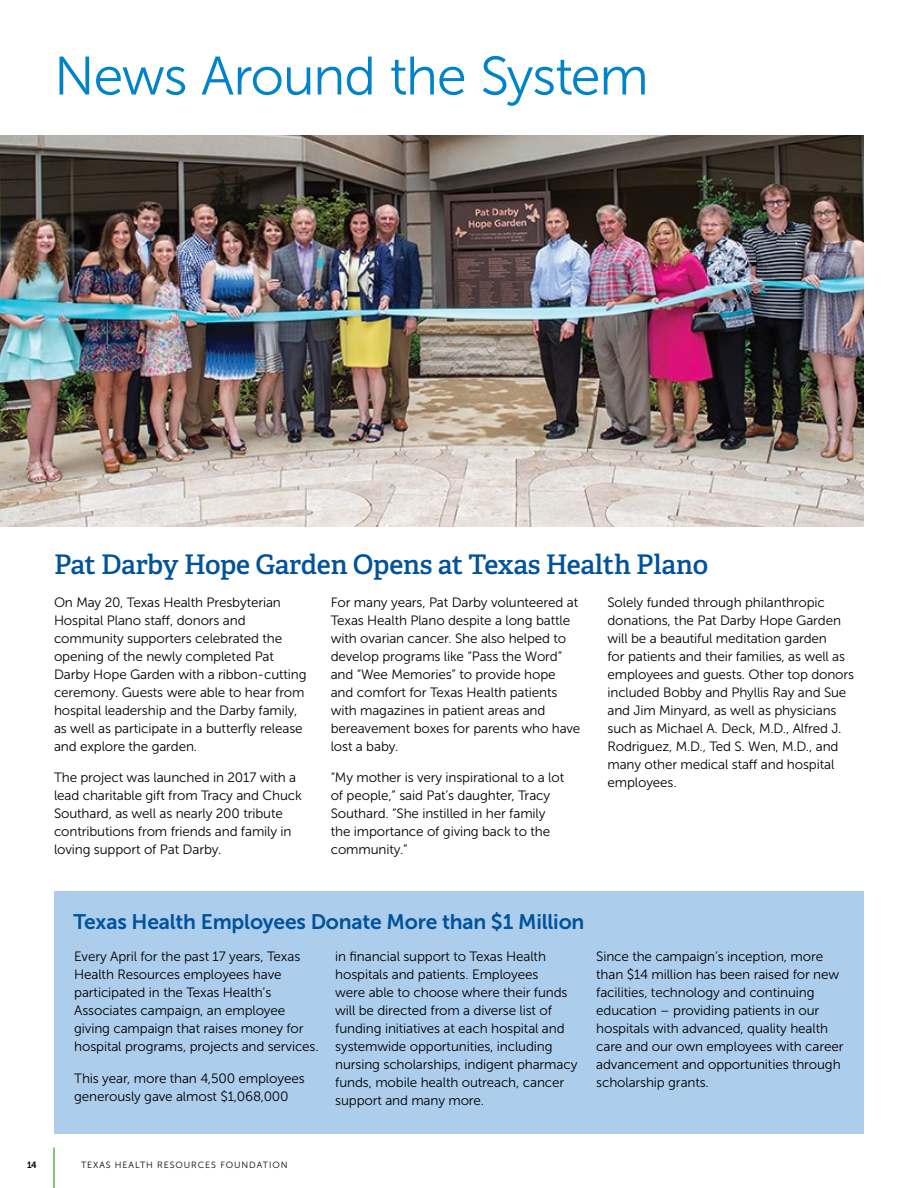
<style>
.page{position:relative;width:918px;height:1188px;background:#fff}
.page>*{position:absolute;margin:0;border:0;box-sizing:border-box;transform-origin:0 0}
.t1{font:54px "Museo Sans 300";letter-spacing:-.025em;color:#0083ca}
.t2{font:600 27px "Adelle";letter-spacing:-.015em;color:#00539b}
.t3{font:21px "Museo Sans 700";letter-spacing:-.01em;color:#00539b}
.t4{font:13.5px/18px "Museo Sans 300";letter-spacing:-.01em;color:#000}
.t5{font:9px "Museo Sans 300";letter-spacing:.1em;color:#000}
.t6{font:9px "Museo Sans 700";color:#000}
</style>
<div class="page">
<div style="left:54px;top:891px;width:810px;height:243px;background:#adcdec"></div>
<img style="left:0;top:135px;width:864px;height:391px">
<hr style="left:53px;top:1148px;width:2px;height:40px;background:#54b948">
<h1 class="t1" style="left:54px;top:47px;width:596px">News Around the System</h1>
<h2 class="t2" style="left:54px;top:547px;width:656px">Pat Darby Hope Garden Opens at Texas Health Plano</h2>
<p class="t4" style="left:54px;top:593px;width:254px">On May 20, Texas Health Presbyterian Hospital Plano staff, donors and community supporters celebrated the opening of the newly completed Pat Darby Hope Garden with a ribbon-cutting ceremony. Guests were able to hear from hospital leadership and the Darby family, as well as participate in a butterfly release and explore the garden.</p>
<p class="t4" style="left:54px;top:769px;width:249px">The project was launched in 2017 with a lead charitable gift from Tracy and Chuck Southard, as well as nearly 200 tribute contributions from friends and family in loving support of Pat Darby.</p>
<p class="t4" style="left:608px;top:593px;width:248px">Solely funded through philanthropic donations, the Pat Darby Hope Garden will be a beautiful meditation garden<br>for patients and their families, as well as employees and guests. Other top donors included Bobby and Phyllis Ray and Sue and Jim Minyard, as well as physicians such as Michael A. Deck, M.D., Alfred J.<br>Rodriguez, M.D., Ted S. Wen, M.D., and many other medical staff and hospital employees.</p>
<p class="t4" style="left:331px;top:593px;width:251px">For many years, Pat Darby volunteered at Texas Health Plano despite a long battle with ovarian cancer. She also helped to develop programs like “Pass the Word” and “Wee Memories” to provide hope and comfort for Texas Health patients with magazines in patient areas and bereavement boxes for parents who have lost a baby.</p>
<p class="t4" style="left:331px;top:769px;width:235px">“My mother is very inspirational to a lot of people,” said Pat’s daughter, Tracy Southard. “She instilled in her family the importance of giving back to the community.”</p>
<h3 class="t3" style="left:73px;top:910px;width:513px">Texas Health Employees Donate More than $1 Million</h3>
<p class="t4" style="left:74px;top:948px;width:246px">Every April for the past 17 years, Texas Health Resources employees have participated in the Texas Health’s Associates campaign, an employee giving campaign that raises money for hospital programs, projects and services.</p>
<p class="t4" style="left:74px;top:1069px;width:232px">This year, more than 4,500 employees generously gave almost $1,068,000</p>
<p class="t4" style="left:335px;top:948px;width:244px">in financial support to Texas Health hospitals and patients. Employees<br>were able to choose where their funds will be directed from a diverse list of funding initiatives at each hospital and systemwide opportunities, including nursing scholarships, indigent pharmacy funds, mobile health outreach, cancer support and many more.</p>
<p class="t4" style="left:596px;top:948px;width:249px">Since the campaign’s inception, more than $14 million has been raised for new facilities, technology and continuing education – providing patients in our hospitals with advanced, quality health care and our own employees with career advancement and opportunities through scholarship grants.</p>
<p class="t6" style="left:27px;top:1160px;width:11px">14</p>
<p class="t5" style="left:81px;top:1160px;width:208px">TEXAS HEALTH RESOURCES FOUNDATION</p>
</div>
